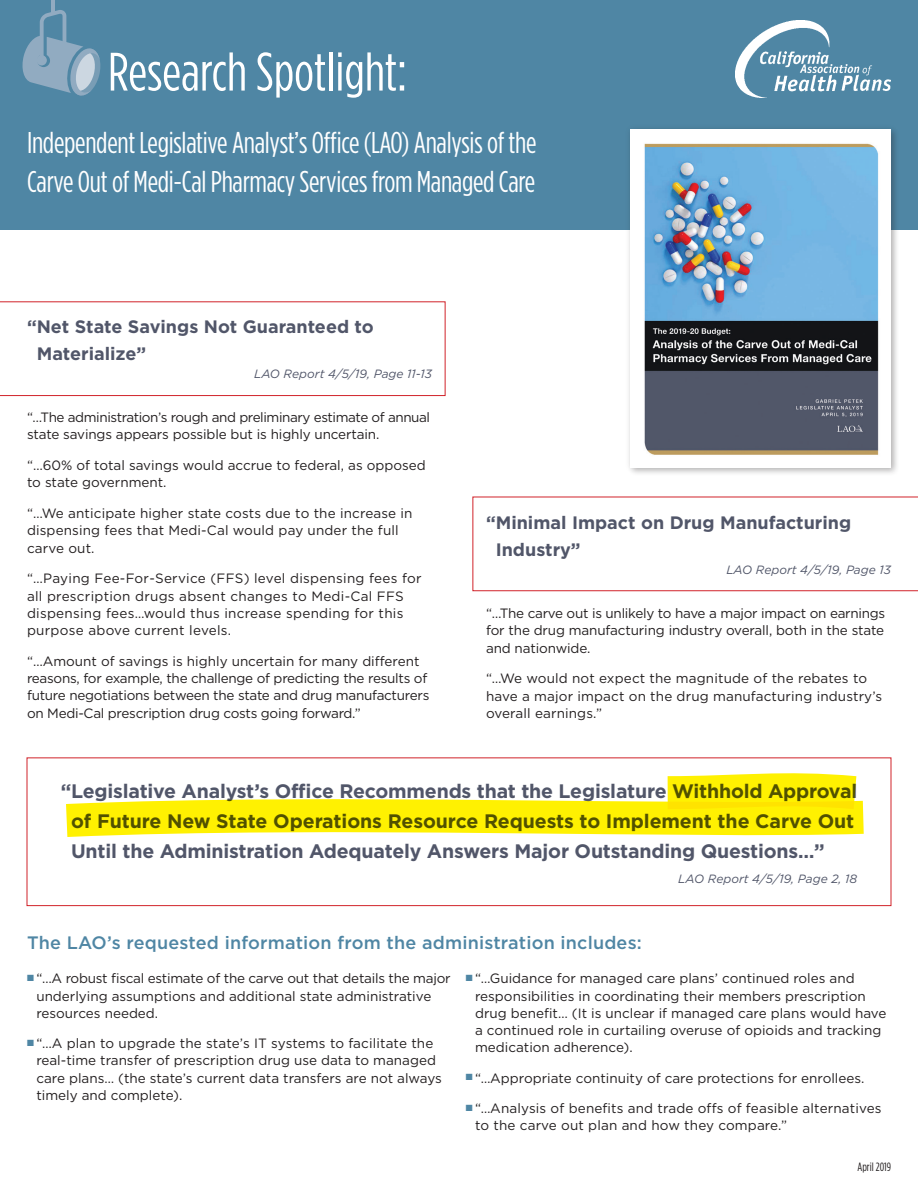
<style>
.page{position:relative;width:918px;height:1188px;background:#fff}
.page>*{position:absolute;margin:0;border:0;box-sizing:border-box;transform-origin:0 0}
.t1{font:54px "Gotham Condensed";color:#fff}
.t2{font:30px/39px "Gotham Condensed";letter-spacing:-.01em;color:#fff}
.t3{font:700 19.5px/30px "Gotham";letter-spacing:-.01em;color:#515669}
.t4{font:700 18px/27px "Gotham";color:#515669}
.t5{font:500 18px "Gotham";letter-spacing:.01em;color:#4f86a4}
.t6{font:13.5px/17.2px "Gotham";color:#231f20}
.t7{font:13.5px/17.2px "Gotham";letter-spacing:-.02em;color:#231f20}
.t8{font:13.5px/17.2px "Gotham";letter-spacing:.02em;color:#231f20}
.t9{font:13.5px/17.2px "Gotham";letter-spacing:-.03em;color:#231f20}
.t10{font:italic 12px "Gotham";color:#515669}
.t11{font:12px "Gotham Condensed";color:#231f20}
</style>
<div class="page">
<div style="left:27px;top:757px;width:864px;height:149px;border:1px solid #d1232a"></div>
<div style="left:0;top:0;width:918px;height:230px;background:#4f86a4"></div>
<svg style="left:22px;top:10px;width:79px;height:86px"></svg>
<hr style="left:51px;top:0;width:4px;height:14px;background:#91abc1">
<img style="left:736px;top:20px;width:155px;height:78px">
<div style="left:624px;top:123px;width:274px;height:351px;background:#231f20;opacity:.15"></div>
<img style="left:631px;top:130px;width:260px;height:337px">
<svg style="left:0;top:301px;width:446px;height:95px"></svg>
<svg style="left:472px;top:497px;width:446px;height:94px"></svg>
<svg style="left:66px;top:773px;width:798px;height:64px"></svg>
<h1 class="t1" style="left:108px;top:43px;width:300px">Research Spotlight:</h1>
<h2 class="t2" style="left:27px;top:122px;width:511px">Independent Legislative Analyst’s Office (LAO) Analysis of the<br>Carve Out of Medi-Cal Pharmacy Services from Managed Care</h2>
<h3 class="t4" style="left:37px;top:312px;width:339px;text-indent:-10px">“Net State Savings Not Guaranteed to<br>Materialize”</h3>
<p class="t10" style="left:254px;top:367px;width:179px">LAO Report 4/5/19, Page 11-13</p>
<p class="t9" style="left:27px;top:408px;width:405px">“…The administration’s rough and preliminary estimate of annual state savings appears possible but is highly uncertain.</p>
<p class="t6" style="left:27px;top:456px;width:400px">“…60% of total savings would accrue to federal, as opposed to state government.</p>
<p class="t6" style="left:27px;top:504px;width:387px">“…We anticipate higher state costs due to the increase in dispensing fees that Medi-Cal would pay under the full carve out.</p>
<p class="t8" style="left:27px;top:570px;width:396px">“…Paying Fee-For-Service (FFS) level dispensing fees for all prescription drugs absent changes to Medi-Cal FFS dispensing fees…would thus increase spending for this purpose above current levels.</p>
<p class="t7" style="left:27px;top:652px;width:404px">“…Amount of savings is highly uncertain for many different reasons, for example, the challenge of predicting the results of future negotiations between the state and drug manufacturers on Medi-Cal prescription drug costs going forward.”</p>
<h3 class="t4" style="left:496px;top:508px;width:357px;text-indent:-10px">“Minimal Impact on Drug Manufacturing<br>Industry”</h3>
<p class="t10" style="left:726px;top:563px;width:166px">LAO Report 4/5/19, Page 13</p>
<p class="t6" style="left:486px;top:604px;width:401px;text-align:justify">“…The carve out is unlikely to have a major impact on earnings for the drug manufacturing industry overall, both in the state and nationwide.</p>
<p class="t6" style="left:486px;top:670px;width:398px">“…We would not expect the magnitude of the rebates to have a major impact on the drug manufacturing industry’s overall earnings.”</p>
<p class="t3" style="left:71px;top:776px;width:788px;text-indent:-10px">“Legislative Analyst’s Office Recommends that the Legislature Withhold Approval of Future New State Operations Resource Requests to Implement the Carve Out<br>Until the Administration Adequately Answers Major Outstanding Questions…”</p>
<p class="t10" style="left:678px;top:872px;width:180px">LAO Report 4/5/19, Page 2, 18</p>
<h3 class="t5" style="left:27px;top:932px;width:616px">The LAO’s requested information from the administration includes:</h3>
<p class="t6" style="left:36px;top:970px;width:416px;text-indent:-9px"><sup>■</sup> “…A robust fiscal estimate of the carve out that details the major underlying assumptions and additional state administrative resources needed.</p>
<p class="t6" style="left:36px;top:1035px;width:407px;text-indent:-9px"><sup>■</sup> “…A plan to upgrade the state’s IT systems to facilitate the real-time transfer of prescription drug use data to managed care plans… (the state’s current data transfers are not always timely and complete).</p>
<p class="t6" style="left:475px;top:970px;width:413px;text-indent:-9px"><sup>■</sup> “…Guidance for managed care plans’ continued roles and responsibilities in coordinating their members prescription drug benefit… (It is unclear if managed care plans would have a continued role in curtailing overuse of opioids and tracking medication adherence).</p>
<p class="t6" style="left:466px;top:1069px;width:400px"><sup>■</sup> “…Appropriate continuity of care protections for enrollees.</p>
<p class="t6" style="left:475px;top:1100px;width:408px;text-indent:-9px"><sup>■</sup> “…Analysis of benefits and trade offs of feasible alternatives to the carve out plan and how they compare.”</p>
<p class="t11" style="left:858px;top:1160px;width:35px">April 2019</p>
</div>
